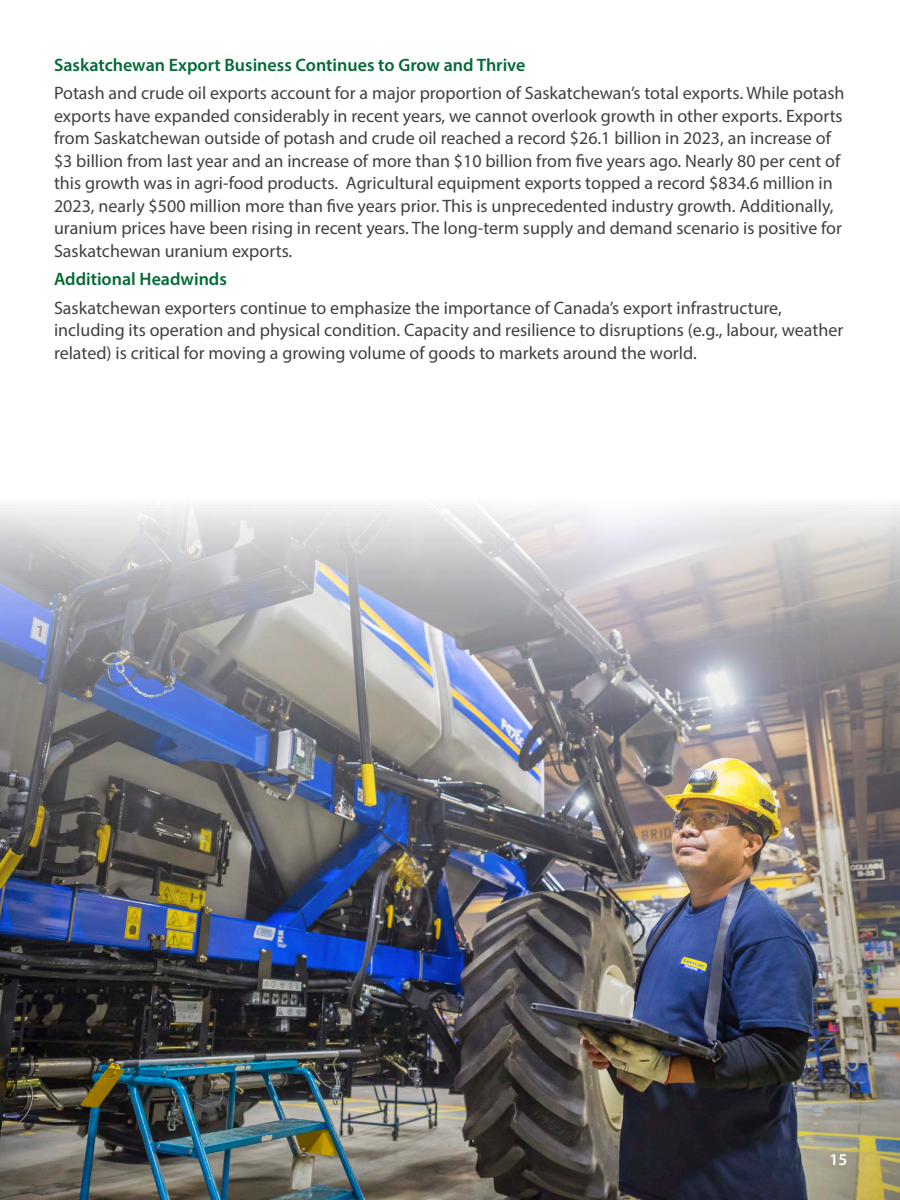
<style>
.page{position:relative;width:900px;height:1200px;background:#fff}
.page>*{position:absolute;margin:0;border:0;box-sizing:border-box;transform-origin:0 0}
.Body{font:18px/22.5px "Myriad Pro";color:#414042}
.Body-2{font:600 18px "Myriad Pro";color:#046a38}
.t1{font:600 16.5px "Myriad Pro";color:#fff}
</style>
<div class="page">
<img style="left:0;top:505px;width:900px;height:695px">
<p class="Body-2" style="left:54px;top:53px;width:473px">Saskatchewan Export Business Continues to Grow and Thrive</p>
<p class="Body" style="left:54px;top:81px;width:792px">Potash and crude oil exports account for a major proportion of Saskatchewan’s total exports. While potash exports have expanded considerably in recent years, we cannot overlook growth in other exports. Exports from Saskatchewan outside of potash and crude oil reached a record $26.1 billion in 2023, an increase of $3 billion from last year and an increase of more than $10 billion from five years ago. Nearly 80 per cent of this growth was in agri-food products. Agricultural equipment exports topped a record $834.6 million in 2023, nearly $500 million more than five years prior. This is unprecedented industry growth. Additionally, uranium prices have been rising in recent years. The long-term supply and demand scenario is positive for Saskatchewan uranium exports.</p>
<p class="Body-2" style="left:54px;top:268px;width:174px">Additional Headwinds</p>
<p class="Body" style="left:54px;top:296px;width:791px">Saskatchewan exporters continue to emphasize the importance of Canada’s export infrastructure, including its operation and physical condition. Capacity and resilience to disruptions (e.g., labour, weather related) is critical for moving a growing volume of goods to markets around the world.</p>
<p class="t1" style="left:830px;top:1149px;width:19px">15</p>
</div>
